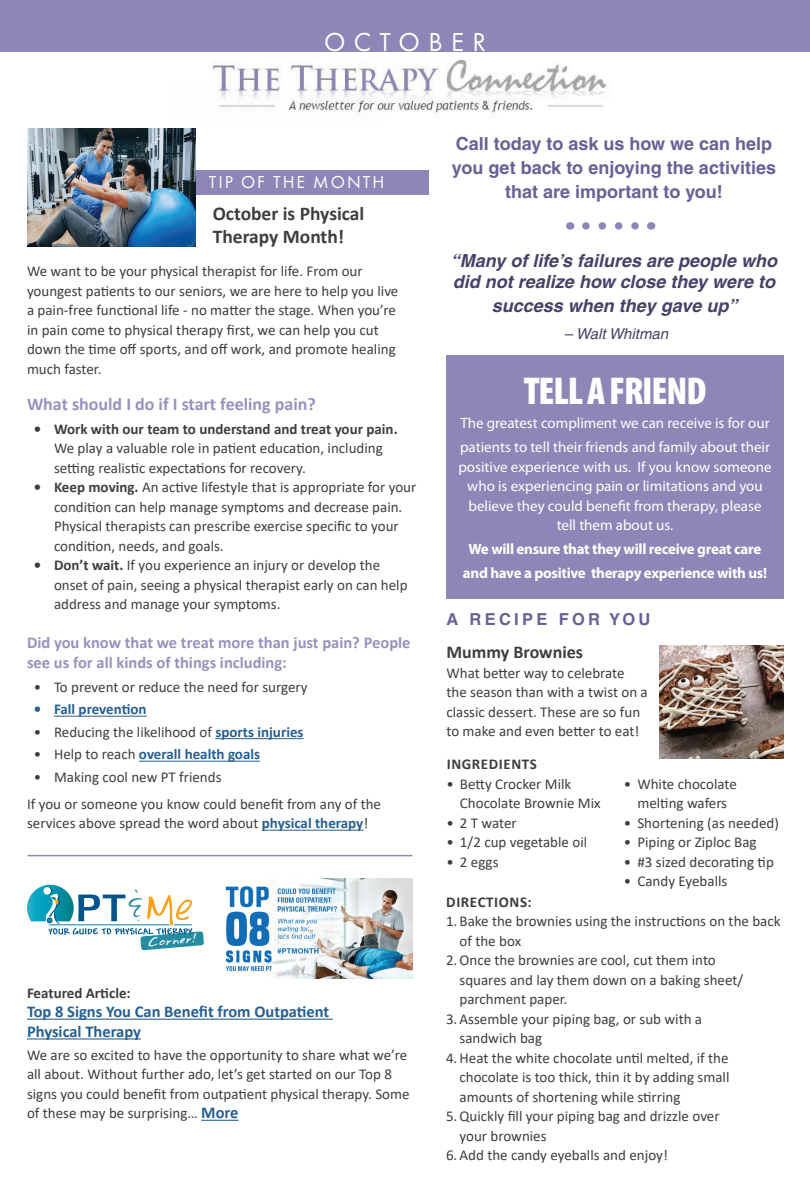
<style>
.page{position:relative;width:810px;height:1188px;background:#fff}
.page>*{position:absolute;margin:0;border:0;box-sizing:border-box;transform-origin:0 0}
.t1{font:900 condensed 39px "Myriad Pro";letter-spacing:-.03em;color:#fff}
.t2{font:27px "Futura PT";letter-spacing:.31em;color:#fff}
.t3{font:700 19.5px/23.4px "Calibri";color:#3e3e3f}
.t4{font:italic 700 18px/21px "Helvetica LT Pro";color:#493f68}
.t5{font:700 18px/24px "Helvetica LT Pro";color:#6b5f95;text-align:center}
.t6{font:700 18px "Calibri";color:#9891be}
.t7{font:18px "Futura PT";letter-spacing:.11em;color:#fff}
.t8{font:700 18px "Calibri";color:#3e3e3f}
.t9{font:700 16.5px/19.8px "Calibri";color:#9891be}
.t10{font:700 16.5px/19.8px "Calibri";color:#265f92}
.t11{font:700 16.5px "Helvetica LT Pro";letter-spacing:.2em;color:#6b5f95}
.t12{font:15px/19.5px "Calibri";color:#3e3e3f}
.t13{font:15px/19.5px "Myriad Pro";color:#fff}
.t14{font:700 15px/24px "Myriad Pro";letter-spacing:-.02em;color:#fff;text-align:center}
.t15{font:700 15px "Calibri";color:#3e3e3f}
.t16{font:700 15px "Calibri";color:#265f92}
.t17{font:700 15px "Calibri";letter-spacing:.04em;color:#3e3e3f}
.t18{font:italic 15px "Helvetica LT Pro";color:#493f68}
.t19{font:10.8px "Annifont";color:#fff}
.s1{font-weight:700}
.s2{font-weight:700;color:#265f92}
.s3{font-weight:400;color:#3e3e3f}
.s4{font-weight:700;font-size:16.5px;color:#265f92}
</style>
<div class="page">
<img style="left:212px;top:59px;width:395px;height:57px">
<div style="left:0;top:0;width:810px;height:52px;background:#8d86b7"></div>
<div style="left:190px;top:170px;width:239px;height:25px;background:#8d86b7"></div>
<div style="left:446px;top:356px;width:337px;height:243px;background:#8d86b7"></div>
<svg style="left:586px;top:222px;width:53px;height:8px"></svg>
<hr style="left:54px;top:716px;width:93px;height:1px;background:#265f92">
<hr style="left:215px;top:738px;width:89px;height:1px;background:#265f92">
<hr style="left:139px;top:761px;width:121px;height:1px;background:#265f92">
<hr style="left:262px;top:830px;width:101px;height:1px;background:#265f92">
<svg style="left:27px;top:885px;width:177px;height:65px"></svg>
<img style="left:225px;top:878px;width:188px;height:100px">
<hr style="left:28px;top:855px;width:385px;height:1px;background:#8d86b7">
<img style="left:27px;top:128px;width:168px;height:119px">
<hr style="left:27px;top:1019px;width:306px;height:1px;background:#265f92">
<hr style="left:27px;top:1038px;width:114px;height:2px;background:#265f92">
<hr style="left:201px;top:1120px;width:38px;height:1px;background:#265f92">
<img style="left:659px;top:646px;width:125px;height:112px">
<h2 class="t2" style="left:324px;top:26px;width:163px">OCTOBER</h2>
<p class="t7" style="left:209px;top:172px;width:177px">TIP OF THE MONTH</p>
<h3 class="t3" style="left:213px;top:201px;width:153px">October is Physical<br>Therapy Month!</h3>
<p class="t12" style="left:27px;top:261px;width:373px">We want to be your physical therapist for life. From our youngest patients to our seniors, we are here to help you live a pain-free functional life - no matter the stage. When you’re in pain come to physical therapy first, we can help you cut down the time off sports, and off work, and promote healing much faster.</p>
<p class="t6" style="left:27px;top:391px;width:290px">What should I do if I start feeling pain?</p>
<p class="t15" style="left:34px;top:418px;width:365px">• Work with our team to understand and treat your pain.</p>
<p class="t12" style="left:54px;top:438px;width:330px">We play a valuable role in patient education, including setting realistic expectations for recovery.</p>
<p class="t12" style="left:54px;top:477px;width:364px;text-indent:-20px"><span class="s1">• Keep moving.</span> An active lifestyle that is appropriate for your condition can help manage symptoms and decrease pain.<br>Physical therapists can prescribe exercise specific to your condition, needs, and goals.</p>
<p class="t12" style="left:54px;top:555px;width:355px;text-indent:-20px"><span class="s1">• Don’t wait.</span> If you experience an injury or develop the onset of pain, seeing a physical therapist early on can help address and manage your symptoms.</p>
<p class="t9" style="left:27px;top:633px;width:385px">Did you know that we treat more than just pain? People see us for all kinds of things including:</p>
<p class="t12" style="left:34px;top:677px;width:275px">• To prevent or reduce the need for surgery</p>
<p class="t16" style="left:34px;top:699px;width:114px">• Fall prevention</p>
<p class="t12" style="left:34px;top:722px;width:271px">• Reducing the likelihood of <span class="s2">sports injuries</span></p>
<p class="t16" style="left:34px;top:744px;width:228px"><span class="s3">• Help to reach</span> overall health goals</p>
<p class="t12" style="left:27px;top:763px;width:356px;line-height:27px;text-indent:7px">• Making cool new PT friends<br>If you or someone you know could benefit from any of the</p>
<p class="t12" style="left:27px;top:813px;width:343px">services above spread the word about <span class="s2">physical therapy</span>!</p>
<p class="t19" style="left:147px;top:933px;width:51px;rotate:-5deg">Corner!</p>
<p class="t15" style="left:27px;top:982px;width:105px">Featured Article:</p>
<p class="t10" style="left:27px;top:1002px;width:304px">Top 8 Signs You Can Benefit from Outpatient<br>Physical Therapy</p>
<p class="t12" style="left:27px;top:1044px;width:384px">We are so excited to have the opportunity to share what we’re all about. Without further ado, let’s get started on our Top 8 signs you could benefit from outpatient physical therapy. Some of these may be surprising… <span class="s4">More</span></p>
<p class="t5" style="left:452px;top:132px;width:326px">Call today to ask us how we can help you get back to enjoying the activities that are important to you!</p>
<p class="t4" style="left:451px;top:250px;width:328px">“Many of life’s failures are people who did not realize how close they were to</p>
<p class="t4" style="left:492px;top:295px;width:247px">success when they gave up”</p>
<p class="t18" style="left:564px;top:325px;width:106px">– Walt Whitman</p>
<h1 class="t1" style="left:524px;top:370px;width:184px">TELL A FRIEND</h1>
<p class="t13" style="left:460px;top:412px;width:311px;line-height:24px">The greatest compliment we can receive is for our patients to tell their friends and family about their</p>
<p class="t13" style="left:458px;top:457px;width:315px;text-align:center">positive experience with us. If you know someone who is experiencing pain or limitations and you believe they could benefit from therapy, please tell them about us.</p>
<p class="t14" style="left:463px;top:538px;width:306px">We will ensure that they will receive great care and have a positive therapy experience with us!</p>
<p class="t11" style="left:446px;top:609px;width:206px">A RECIPE FOR YOU</p>
<p class="t8" style="left:446px;top:640px;width:138px">Mummy Brownies</p>
<p class="t12" style="left:446px;top:663px;width:203px">What better way to celebrate the season than with a twist on a classic dessert. These are so fun to make and even better to eat!</p>
<p class="t17" style="left:447px;top:754px;width:92px">INGREDIENTS</p>
<p class="t12" style="left:460px;top:774px;width:142px;text-indent:-14px">• Betty Crocker Milk<br>Chocolate Brownie Mix</p>
<p class="t12" style="left:446px;top:813px;width:72px">• 2 T water</p>
<p class="t12" style="left:446px;top:832px;width:142px">• 1/2 cup vegetable oil</p>
<p class="t12" style="left:446px;top:852px;width:54px">• 2 eggs</p>
<p class="t12" style="left:624px;top:774px;width:114px;text-align:center">• White chocolate melting wafers</p>
<p class="t12" style="left:624px;top:813px;width:156px">• Shortening (as needed)</p>
<p class="t12" style="left:624px;top:832px;width:134px">• Piping or Ziploc Bag</p>
<p class="t12" style="left:624px;top:852px;width:151px">• #3 sized decorating tip</p>
<p class="t12" style="left:624px;top:871px;width:105px">• Candy Eyeballs</p>
<p class="t17" style="left:446px;top:891px;width:87px">DIRECTIONS:</p>
<p class="t12" style="left:446px;top:911px;width:336px">1. Bake the brownies using the instructions on the back</p>
<p class="t12" style="left:460px;top:930px;width:63px">of the box</p>
<p class="t12" style="left:446px;top:950px;width:271px">2.Once the brownies are cool, cut them into</p>
<p class="t12" style="left:460px;top:969px;width:285px">squares and lay them down on a baking sheet/</p>
<p class="t12" style="left:460px;top:989px;width:109px">parchment paper.</p>
<p class="t12" style="left:446px;top:1008px;width:258px">3.Assemble your piping bag, or sub with a</p>
<p class="t12" style="left:460px;top:1028px;width:84px">sandwich bag</p>
<p class="t12" style="left:446px;top:1047px;width:284px">4.Heat the white chocolate until melted, if the</p>
<p class="t12" style="left:460px;top:1067px;width:271px">chocolate is too thick, thin it by adding small</p>
<p class="t12" style="left:460px;top:1086px;width:222px">amounts of shortening while stirring</p>
<p class="t12" style="left:446px;top:1106px;width:275px">5.Quickly fill your piping bag and drizzle over</p>
<p class="t12" style="left:460px;top:1125px;width:89px">your brownies</p>
<p class="t12" style="left:446px;top:1145px;width:223px">6.Add the candy eyeballs and enjoy!</p>
</div>
